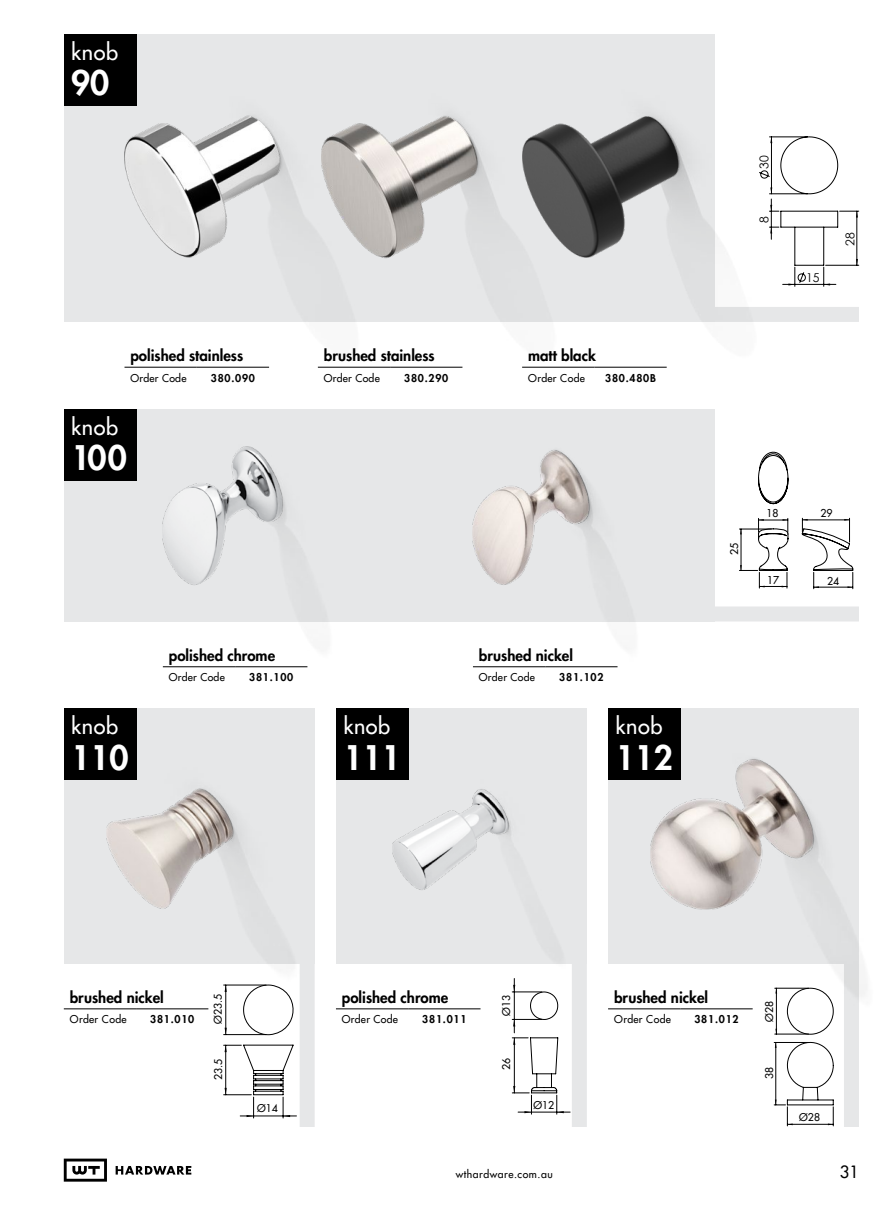
<style>
.page{position:relative;width:893px;height:1212px;background:#fff}
.page>*{position:absolute;margin:0;border:0;box-sizing:border-box;transform-origin:0 0}
.t1{font:800 33px "Futura LT";color:#fff}
.t2{font:21.75px "Futura LT";letter-spacing:.025em;color:#fff}
.t3{font:16.5px "Futura LT";color:#000}
.t4{font:800 15px "Futura LT";color:#000}
.t5{font:12.15px "Century Gothic";color:#000}
.t6{font:10.65px "Futura LT";color:#000}
.t7{font:10.5px "Futura LT";letter-spacing:.025em;color:#000}
.t8{font:800 10.5px "Futura LT";letter-spacing:.075em;color:#000}
.t9{font:10.5px "Futura LT";letter-spacing:.05em;color:#000}
.t10{font:10.35px "Futura LT";color:#000}
</style>
<div class="page">
<svg style="left:116px;top:1166px;width:75px;height:8px"></svg>
<svg style="left:64px;top:1158px;width:43px;height:23px"></svg>
<div style="left:64px;top:708px;width:251px;height:255px;background:#e6e7e8"></div>
<div style="left:64px;top:34px;width:650px;height:288px;background:#e6e7e8"></div>
<div style="left:64px;top:409px;width:650px;height:212px;background:#e6e7e8"></div>
<div style="left:336px;top:708px;width:251px;height:255px;background:#e6e7e8"></div>
<div style="left:608px;top:708px;width:251px;height:255px;background:#e6e7e8"></div>
<div style="left:629px;top:606px;width:230px;height:15px;background:#e6e7e8"></div>
<div style="left:714px;top:307px;width:145px;height:15px;background:#e6e7e8"></div>
<div style="left:300px;top:963px;width:15px;height:164px;background:#e6e7e8"></div>
<div style="left:572px;top:963px;width:15px;height:164px;background:#e6e7e8"></div>
<div style="left:844px;top:963px;width:15px;height:164px;background:#e6e7e8"></div>
<img style="left:163px;top:446px;width:171px;height:176px">
<img style="left:473px;top:449px;width:167px;height:173px">
<img style="left:393px;top:789px;width:175px;height:175px">
<img style="left:107px;top:762px;width:193px;height:202px">
<img style="left:651px;top:758px;width:216px;height:252px">
<img style="left:125px;top:85px;width:186px;height:173px">
<img style="left:321px;top:115px;width:188px;height:144px">
<img style="left:522px;top:61px;width:196px;height:246px">
<svg style="left:759px;top:136px;width:100px;height:151px"></svg>
<div style="left:64px;top:34px;width:72px;height:72px;background:#000"></div>
<div style="left:64px;top:708px;width:72px;height:72px;background:#000"></div>
<div style="left:336px;top:708px;width:73px;height:72px;background:#000"></div>
<div style="left:608px;top:708px;width:73px;height:72px;background:#000"></div>
<hr style="left:125px;top:367px;width:72px;height:1px;background:#000">
<hr style="left:197px;top:367px;width:72px;height:1px;background:#000">
<hr style="left:336px;top:1008px;width:72px;height:1px;background:#000">
<hr style="left:408px;top:1008px;width:72px;height:1px;background:#000">
<hr style="left:318px;top:367px;width:72px;height:1px;background:#000">
<hr style="left:390px;top:367px;width:72px;height:1px;background:#000">
<hr style="left:522px;top:367px;width:72px;height:1px;background:#000">
<hr style="left:594px;top:367px;width:73px;height:1px;background:#000">
<hr style="left:64px;top:1008px;width:72px;height:1px;background:#000">
<hr style="left:136px;top:1008px;width:72px;height:1px;background:#000">
<hr style="left:608px;top:1008px;width:72px;height:1px;background:#000">
<hr style="left:680px;top:1008px;width:73px;height:1px;background:#000">
<div style="left:64px;top:409px;width:72px;height:72px;background:#000"></div>
<hr style="left:163px;top:666px;width:72px;height:1px;background:#000">
<hr style="left:235px;top:666px;width:72px;height:1px;background:#000">
<hr style="left:473px;top:666px;width:72px;height:1px;background:#000">
<hr style="left:545px;top:666px;width:72px;height:1px;background:#000">
<svg style="left:739px;top:451px;width:114px;height:138px"></svg>
<svg style="left:224px;top:985px;width:73px;height:133px"></svg>
<hr style="left:531px;top:1112px;width:39px;height:1px;background:#000">
<svg style="left:512px;top:978px;width:52px;height:136px"></svg>
<svg style="left:774px;top:988px;width:60px;height:138px"></svg>
<h2 class="t2" style="left:71px;top:38px;width:48px">knob</h2>
<h1 class="t1" style="left:71px;top:61px;width:40px">90</h1>
<p class="t4" style="left:131px;top:346px;width:114px">polished stainless</p>
<p class="t7" style="left:131px;top:371px;width:57px">Order Code</p>
<p class="t8" style="left:211px;top:371px;width:46px">380.090</p>
<h2 class="t2" style="left:71px;top:413px;width:48px">knob</h2>
<h1 class="t1" style="left:71px;top:436px;width:57px">100</h1>
<p class="t4" style="left:324px;top:346px;width:112px">brushed stainless</p>
<p class="t7" style="left:324px;top:371px;width:57px">Order Code</p>
<p class="t8" style="left:404px;top:371px;width:46px">380.290</p>
<p class="t4" style="left:528px;top:346px;width:69px">matt black</p>
<p class="t7" style="left:528px;top:371px;width:58px">Order Code</p>
<p class="t8" style="left:605px;top:371px;width:52px">380.480B</p>
<h2 class="t2" style="left:71px;top:712px;width:48px">knob</h2>
<h1 class="t1" style="left:71px;top:735px;width:59px">110</h1>
<p class="t4" style="left:169px;top:645px;width:108px">polished chrome</p>
<p class="t7" style="left:169px;top:670px;width:57px">Order Code</p>
<p class="t8" style="left:249px;top:670px;width:46px">381.100</p>
<h2 class="t2" style="left:343px;top:712px;width:48px">knob</h2>
<h1 class="t1" style="left:343px;top:735px;width:59px">111</h1>
<p class="t4" style="left:479px;top:645px;width:96px">brushed nickel</p>
<p class="t7" style="left:479px;top:670px;width:57px">Order Code</p>
<p class="t8" style="left:559px;top:670px;width:46px">381.102</p>
<h2 class="t2" style="left:616px;top:712px;width:48px">knob</h2>
<h1 class="t1" style="left:616px;top:735px;width:59px">112</h1>
<p class="t5" style="left:756px;top:169px;width:15px;rotate:-90deg">30</p>
<p class="t5" style="left:756px;top:223px;width:8px;rotate:-90deg">8</p>
<p class="t5" style="left:806px;top:269px;width:15px">15</p>
<p class="t5" style="left:841px;top:246px;width:15px;rotate:-90deg">28</p>
<p class="t10" style="left:728px;top:555px;width:14px;rotate:-90deg">25</p>
<p class="t6" style="left:766px;top:506px;width:14px">18</p>
<p class="t6" style="left:767px;top:573px;width:14px">17</p>
<p class="t6" style="left:820px;top:506px;width:14px">29</p>
<p class="t6" style="left:827px;top:574px;width:14px">24</p>
<p class="t4" style="left:70px;top:987px;width:96px">brushed nickel</p>
<p class="t7" style="left:70px;top:1012px;width:58px">Order Code</p>
<p class="t8" style="left:150px;top:1012px;width:46px">381.010</p>
<p class="t4" style="left:342px;top:987px;width:108px">polished chrome</p>
<p class="t7" style="left:342px;top:1012px;width:57px">Order Code</p>
<p class="t8" style="left:422px;top:1012px;width:46px">381.011</p>
<p class="t7" style="left:211px;top:1024px;width:31px;rotate:-90deg">Ø23.5</p>
<p class="t7" style="left:499px;top:1015px;width:22px;rotate:-90deg">Ø13</p>
<p class="t7" style="left:499px;top:1070px;width:14px;rotate:-90deg">26</p>
<p class="t7" style="left:212px;top:1080px;width:23px;rotate:-90deg">23.5</p>
<p class="t7" style="left:257px;top:1101px;width:22px">Ø14</p>
<p class="t7" style="left:533px;top:1098px;width:22px">Ø12</p>
<p class="t4" style="left:614px;top:987px;width:96px">brushed nickel</p>
<p class="t7" style="left:614px;top:1012px;width:58px">Order Code</p>
<p class="t8" style="left:694px;top:1012px;width:46px">381.012</p>
<p class="t7" style="left:762px;top:1022px;width:22px;rotate:-90deg">Ø28</p>
<p class="t7" style="left:762px;top:1079px;width:14px;rotate:-90deg">38</p>
<p class="t7" style="left:799px;top:1111px;width:22px">Ø28</p>
<p class="t9" style="left:456px;top:1167px;width:99px">wthardware.com.au</p>
<p class="t3" style="left:830px;top:1161px;width:30px">1391</p>
</div>
